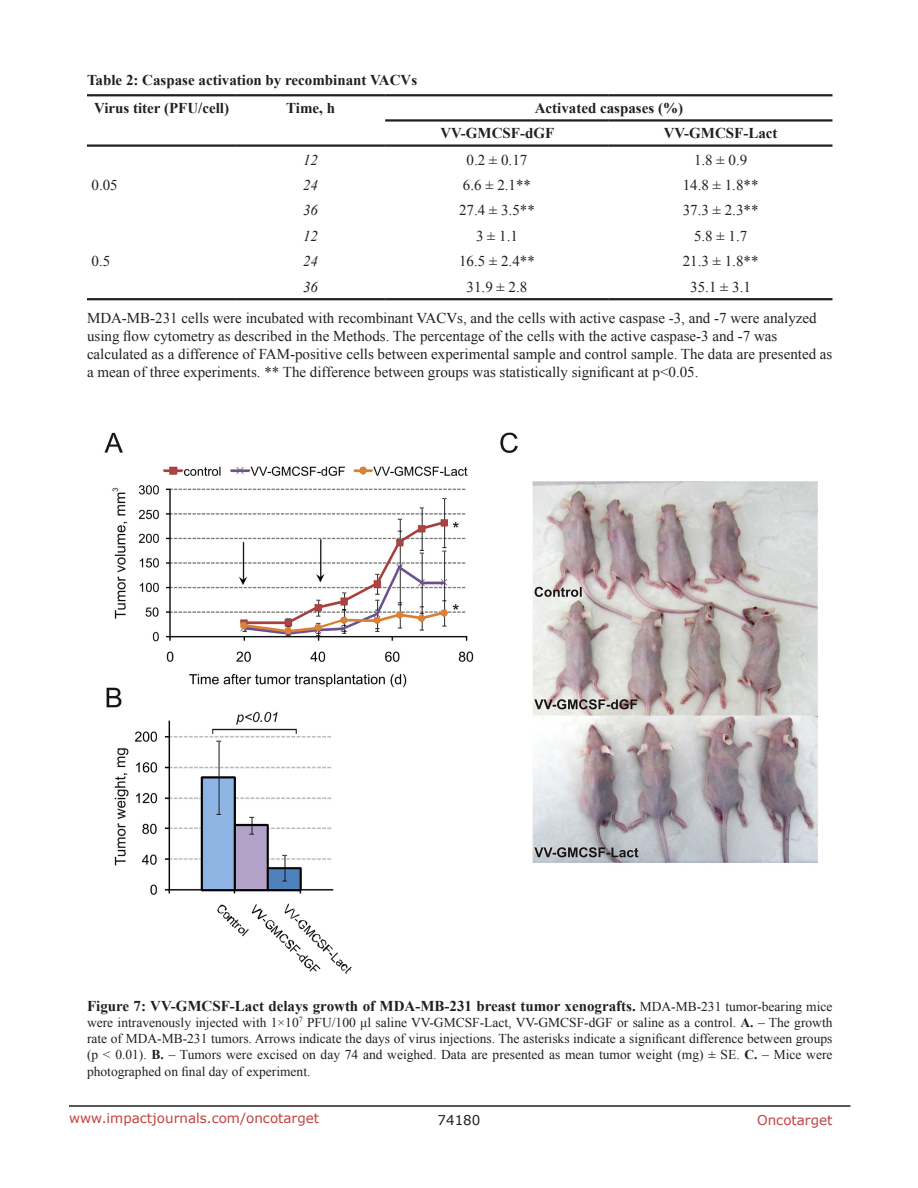
<style>
.page{position:relative;width:918px;height:1188px;background:#fff}
.page>*{position:absolute;margin:0;border:0;box-sizing:border-box;transform-origin:0 0}
.TableText1{font:15px/18px "Times New Roman";color:#231f20}
.figuretext{font:700 15px "Times New Roman";color:#231f20}
.TableText1_Center{font:15px "Times New Roman";color:#231f20}
.Table_head_centre{font:700 15px "Times New Roman";color:#231f20}
.Table_head{font:700 15px "Times New Roman";color:#231f20}
.TableText1_Center-2{font:italic 15px "Times New Roman";color:#231f20}
.TableText1-2{font:italic 15px "Times New Roman";color:#231f20}
.figuretext-2{font:13.5px/16.2px "Times New Roman";color:#231f20;text-align:justify}
.t1{font:13.5px "Verdana";color:#c24141}
.t2{font:13.5px "Verdana";color:#231f20}
.s1{font-weight:400;font-size:13.5px}
.s2{font-weight:700}
</style>
<div class="page">
<hr style="left:69px;top:1105px;width:781px;height:2px;background:#231f20">
<svg style="left:87px;top:96px;width:745px;height:1px"></svg>
<hr style="left:87px;top:94px;width:149px;height:2px;background:#231f20">
<hr style="left:236px;top:94px;width:149px;height:2px;background:#231f20">
<hr style="left:385px;top:94px;width:224px;height:2px;background:#231f20">
<hr style="left:609px;top:94px;width:223px;height:2px;background:#231f20">
<hr style="left:385px;top:119px;width:224px;height:3px;background:#231f20">
<hr style="left:609px;top:119px;width:223px;height:3px;background:#231f20">
<hr style="left:87px;top:144px;width:149px;height:3px;background:#231f20">
<hr style="left:236px;top:144px;width:149px;height:3px;background:#231f20">
<hr style="left:385px;top:144px;width:224px;height:3px;background:#231f20">
<hr style="left:609px;top:144px;width:223px;height:3px;background:#231f20">
<hr style="left:236px;top:298px;width:149px;height:2px;background:#231f20">
<hr style="left:385px;top:298px;width:224px;height:2px;background:#231f20">
<hr style="left:609px;top:298px;width:223px;height:2px;background:#231f20">
<hr style="left:87px;top:298px;width:149px;height:2px;background:#231f20">
<img style="left:104px;top:432px;width:714px;height:543px">
<p class="Table_head" style="left:87px;top:70px;width:332px">Table 2: Caspase activation by recombinant VACVs</p>
<p class="Table_head_centre" style="left:94px;top:98px;width:136px">Virus titer (PFU/cell)</p>
<p class="Table_head_centre" style="left:286px;top:98px;width:50px">Time, h</p>
<p class="Table_head_centre" style="left:535px;top:98px;width:150px">Activated caspases (%)</p>
<p class="Table_head_centre" style="left:440px;top:123px;width:115px">VV-GMCSF-dGF</p>
<p class="Table_head_centre" style="left:664px;top:123px;width:115px">VV-GMCSF-Lact</p>
<p class="TableText1" style="left:92px;top:176px;width:28px">0.05</p>
<p class="TableText1_Center-2" style="left:303px;top:149px;width:16px">12</p>
<p class="TableText1_Center" style="left:467px;top:150px;width:62px">0.2 ± 0.17</p>
<p class="TableText1_Center" style="left:694px;top:150px;width:55px">1.8 ± 0.9</p>
<p class="TableText1_Center-2" style="left:303px;top:175px;width:16px">24</p>
<p class="TableText1_Center" style="left:463px;top:175px;width:70px">6.6 ± 2.1**</p>
<p class="TableText1_Center" style="left:683px;top:175px;width:77px">14.8 ± 1.8**</p>
<p class="TableText1_Center-2" style="left:303px;top:200px;width:16px">36</p>
<p class="TableText1_Center" style="left:459px;top:200px;width:77px">27.4 ± 3.5**</p>
<p class="TableText1_Center" style="left:683px;top:200px;width:77px">37.3 ± 2.3**</p>
<p class="TableText1_Center-2" style="left:303px;top:226px;width:16px">12</p>
<p class="TableText1_Center" style="left:476px;top:226px;width:43px">3 ± 1.1</p>
<p class="TableText1_Center" style="left:694px;top:226px;width:55px">5.8 ± 1.7</p>
<p class="TableText1_Center-2" style="left:303px;top:251px;width:16px">24</p>
<p class="TableText1_Center" style="left:459px;top:251px;width:77px">16.5 ± 2.4**</p>
<p class="TableText1_Center" style="left:683px;top:251px;width:77px">21.3 ± 1.8**</p>
<p class="TableText1-2" style="left:303px;top:276px;width:16px">36</p>
<p class="TableText1" style="left:467px;top:277px;width:62px">31.9 ± 2.8</p>
<p class="TableText1" style="left:690px;top:277px;width:62px">35.1 ± 3.1</p>
<p class="TableText1" style="left:87px;top:309px;width:747px">MDA-MB-231 cells were incubated with recombinant VACVs, and the cells with active caspase -3, and -7 were analyzed using flow cytometry as described in the Methods. The percentage of the cells with the active caspase-3 and -7 was calculated as a difference of FAM-positive cells between experimental sample and control sample. The data are presented as a mean of three experiments. ** The difference between groups was statistically significant at p&lt;0.05.</p>
<p class="TableText1" style="left:92px;top:252px;width:20px">0.5</p>
<p class="figuretext" style="left:87px;top:995px;width:747px">Figure 7: VV-GMCSF-Lact delays growth of MDA-MB-231 breast tumor xenografts. <span class="s1">MDA-MB-231 tumor-bearing mice</span></p>
<p class="figuretext-2" style="left:87px;top:1014px;width:747px">were intravenously injected with 1×10<sup>7</sup> PFU/100 μl saline VV-GMCSF-Lact, VV-GMCSF-dGF or saline as a control. <span class="s2">A.</span> – The growth rate of MDA-MB-231 tumors. Arrows indicate the days of virus injections. The asterisks indicate a significant difference between groups (p &lt; 0.01). <span class="s2">B.</span> – Tumors were excised on day 74 and weighed. Data are presented as mean tumor weight (mg) ± SE. <span class="s2">C.</span> – Mice were photographed on final day of experiment.</p>
<p class="t1" style="left:69px;top:1109px;width:252px">www.impactjournals.com/oncotarget</p>
<p class="t2" style="left:438px;top:1111px;width:44px">74180</p>
<p class="t1" style="left:757px;top:1111px;width:77px">Oncotarget</p>
</div>
